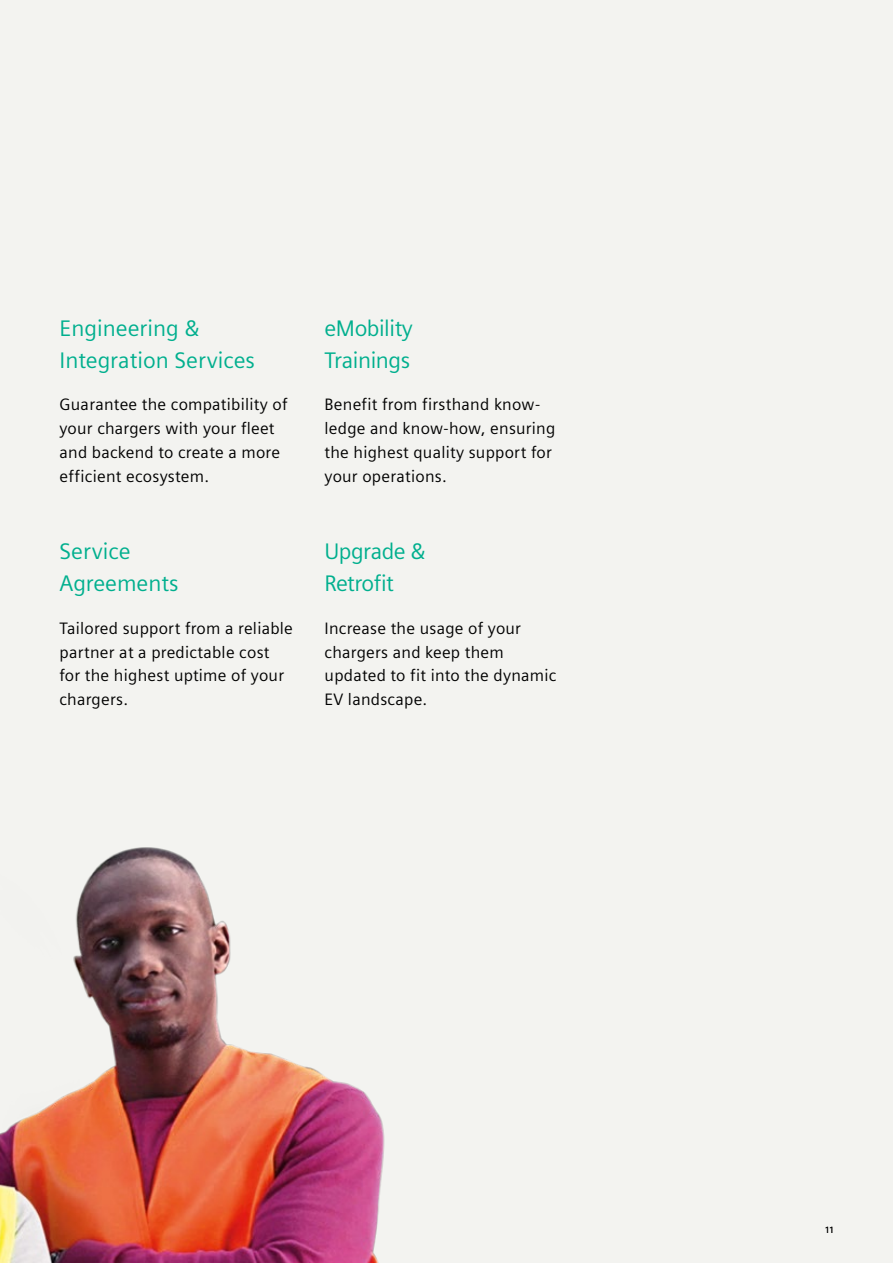
<style>
.page{position:relative;width:893px;height:1263px;background:#f3f3f0}
.page>*{position:absolute;margin:0;border:0;box-sizing:border-box;transform-origin:0 0}
.t1{font:22.5px/32px "Siemens Sans";color:#00af8e}
.t2{font:22.5px/32px "Siemens Sans";letter-spacing:-.02em;color:#00af8e}
.t3{font:16.5px/24px "Siemens Sans";letter-spacing:.015em;color:#000}
.t4{font:9px "Siemens Sans";color:#000}
</style>
<div class="page">
<img style="left:0;top:847px;width:385px;height:416px">
<h1 class="t1" style="left:60px;top:311px;width:197px">Engineering &amp;<br>Integration Services</h1>
<p class="t3" style="left:60px;top:391px;width:230px">Guarantee the compatibility of your chargers with your fleet and backend to create a more efficient ecosystem.</p>
<h1 class="t1" style="left:60px;top:534px;width:121px">Service<br>Agreements</h1>
<p class="t3" style="left:60px;top:615px;width:235px">Tailored support from a reliable partner at a predictable cost for the highest uptime of your chargers.</p>
<h1 class="t2" style="left:325px;top:311px;width:90px">eMobility<br>Trainings</h1>
<p class="t3" style="left:325px;top:391px;width:232px">Benefit from firsthand know&shy;ledge and know-how, ensuring the highest quality support for your operations.</p>
<h1 class="t2" style="left:325px;top:534px;width:103px">Upgrade &amp;<br>Retrofit</h1>
<p class="t3" style="left:325px;top:615px;width:233px">Increase the usage of your chargers and keep them updated to fit into the dynamic<br>EV landscape.</p>
<p class="t4" style="left:826px;top:1223px;width:9px">11</p>
</div>
